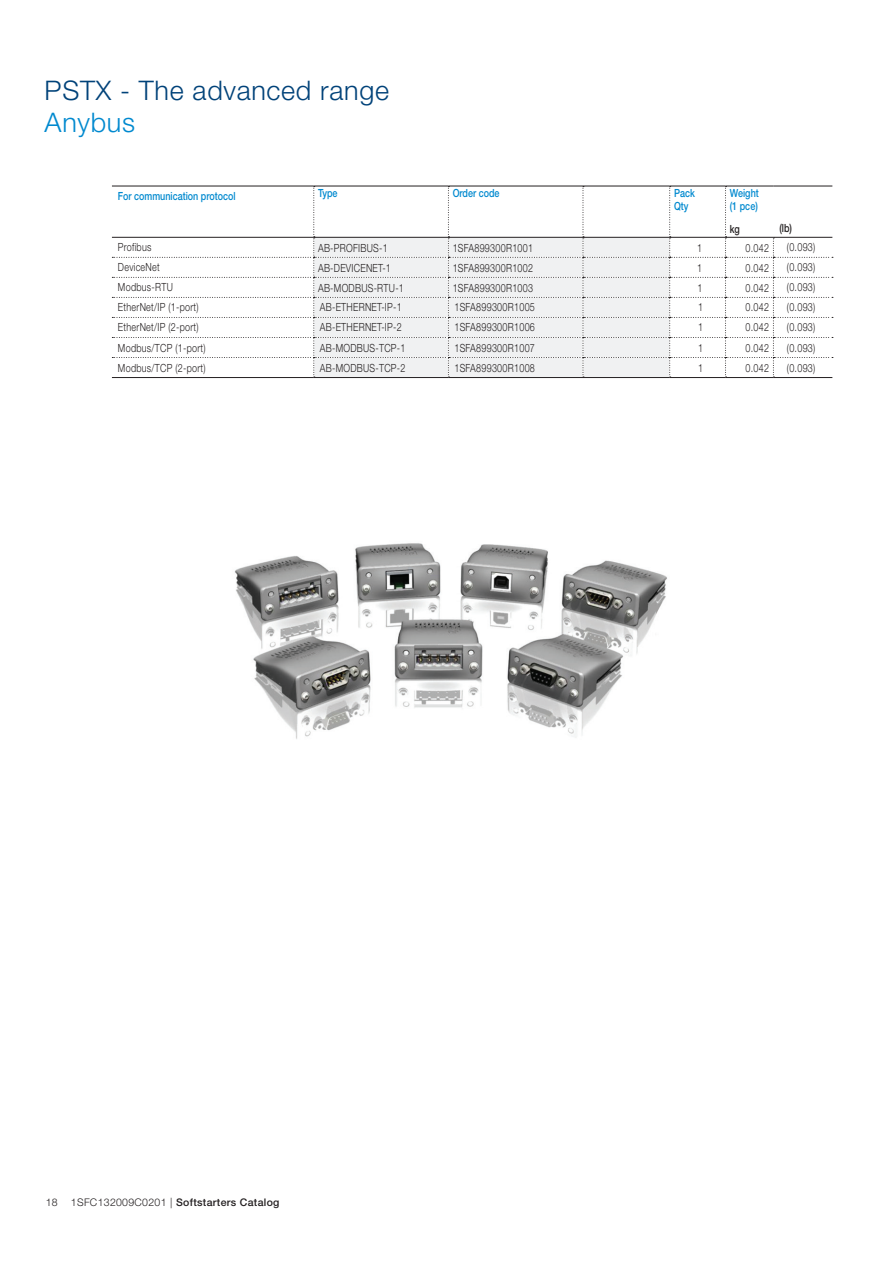
<style>
.page{position:relative;width:893px;height:1263px;background:#fff}
.page>*{position:absolute;margin:0;border:0;box-sizing:border-box;transform-origin:0 0}
.t1{font:300 27px "Helvetica Neue LT Std";letter-spacing:.025em;color:#004279}
.t2{font:300 27px "Helvetica Neue LT Std";letter-spacing:.025em;color:#0089cf}
.t3{font:300 11.25px "Helvetica Neue LT Std";letter-spacing:.03em;color:#231f20;scale:.8 1}
.t4{font:500 11.25px/13.5px "Helvetica Neue LT Std";color:#0089cf;scale:.8 1}
.t5{font:500 11.25px "Helvetica Neue LT Std";color:#231f20;scale:.8 1}
.t6{font:500 10.5px "Helvetica Neue LT Std";letter-spacing:.03em;color:#231f20}
.t7{font:300 10.5px "Helvetica Neue LT Std";color:#231f20}
.s1{font-weight:300}
</style>
<div class="page">
<svg style="left:112px;top:186px;width:721px;height:192px"></svg>
<img style="left:234px;top:543px;width:433px;height:196px">
<h1 class="t1" style="left:45px;top:74px;width:346px">PSTX - The advanced range</h1>
<h1 class="t2" style="left:45px;top:105px;width:92px">Anybus</h1>
<p class="t4" style="left:118px;top:189px;width:149px">For communication protocol</p>
<p class="t4" style="left:318px;top:186px;width:26px">Type</p>
<p class="t4" style="left:453px;top:186px;width:60px">Order code</p>
<p class="t4" style="left:674px;top:186px;width:28px">Pack<br>Qty</p>
<p class="t4" style="left:730px;top:186px;width:38px">Weight (1 pce)</p>
<p class="t5" style="left:730px;top:222px;width:14px">kg</p>
<p class="t5" style="left:779px;top:221px;width:17px">(lb)</p>
<p class="t3" style="left:118px;top:240px;width:43px">Profibus</p>
<p class="t3" style="left:318px;top:242px;width:88px">AB-PROFIBUS-1</p>
<p class="t3" style="left:453px;top:242px;width:102px">1SFA899300R1001</p>
<p class="t3" style="left:697px;top:242px;width:8px">1</p>
<p class="t3" style="left:745px;top:242px;width:31px">0.042</p>
<p class="t3" style="left:787px;top:240px;width:37px">(0.093)</p>
<p class="t3" style="left:118px;top:260px;width:54px">DeviceNet</p>
<p class="t3" style="left:318px;top:262px;width:93px">AB-DEVICENET-1</p>
<p class="t3" style="left:453px;top:262px;width:102px">1SFA899300R1002</p>
<p class="t3" style="left:697px;top:262px;width:8px">1</p>
<p class="t3" style="left:746px;top:262px;width:31px">0.042</p>
<p class="t3" style="left:787px;top:260px;width:37px">(0.093)</p>
<p class="t3" style="left:118px;top:280px;width:70px">Modbus-RTU</p>
<p class="t3" style="left:318px;top:282px;width:109px">AB-MODBUS-RTU-1</p>
<p class="t3" style="left:453px;top:282px;width:102px">1SFA899300R1003</p>
<p class="t3" style="left:697px;top:282px;width:8px">1</p>
<p class="t3" style="left:746px;top:282px;width:31px">0.042</p>
<p class="t3" style="left:787px;top:280px;width:37px">(0.093)</p>
<p class="t3" style="left:118px;top:301px;width:102px">EtherNet/IP (1-port)</p>
<p class="t3" style="left:320px;top:301px;width:104px">AB-ETHERNET-IP-1</p>
<p class="t3" style="left:454px;top:301px;width:102px">1SFA899300R1005</p>
<p class="t3" style="left:698px;top:301px;width:8px">1</p>
<p class="t3" style="left:746px;top:301px;width:31px">0.042</p>
<p class="t3" style="left:787px;top:301px;width:37px">(0.093)</p>
<p class="t3" style="left:118px;top:321px;width:102px">EtherNet/IP (2-port)</p>
<p class="t3" style="left:320px;top:321px;width:104px">AB-ETHERNET-IP-2</p>
<p class="t3" style="left:454px;top:321px;width:102px">1SFA899300R1006</p>
<p class="t3" style="left:698px;top:321px;width:8px">1</p>
<p class="t3" style="left:746px;top:321px;width:31px">0.042</p>
<p class="t3" style="left:787px;top:321px;width:37px">(0.093)</p>
<p class="t3" style="left:118px;top:341px;width:111px">Modbus/TCP (1-port)</p>
<p class="t3" style="left:320px;top:341px;width:109px">AB-MODBUS-TCP-1</p>
<p class="t3" style="left:454px;top:341px;width:102px">1SFA899300R1007</p>
<p class="t3" style="left:698px;top:341px;width:8px">1</p>
<p class="t3" style="left:746px;top:341px;width:31px">0.042</p>
<p class="t3" style="left:787px;top:341px;width:37px">(0.093)</p>
<p class="t3" style="left:118px;top:361px;width:111px">Modbus/TCP (2-port)</p>
<p class="t3" style="left:320px;top:361px;width:109px">AB-MODBUS-TCP-2</p>
<p class="t3" style="left:454px;top:361px;width:102px">1SFA899300R1008</p>
<p class="t3" style="left:698px;top:361px;width:8px">1</p>
<p class="t3" style="left:746px;top:361px;width:31px">0.042</p>
<p class="t3" style="left:787px;top:361px;width:37px">(0.093)</p>
<p class="t7" style="left:46px;top:1196px;width:13px">18</p>
<p class="t6" style="left:71px;top:1196px;width:210px"><span class="s1">1SFC132009C0201 |</span> Softstarters Catalog</p>
</div>
